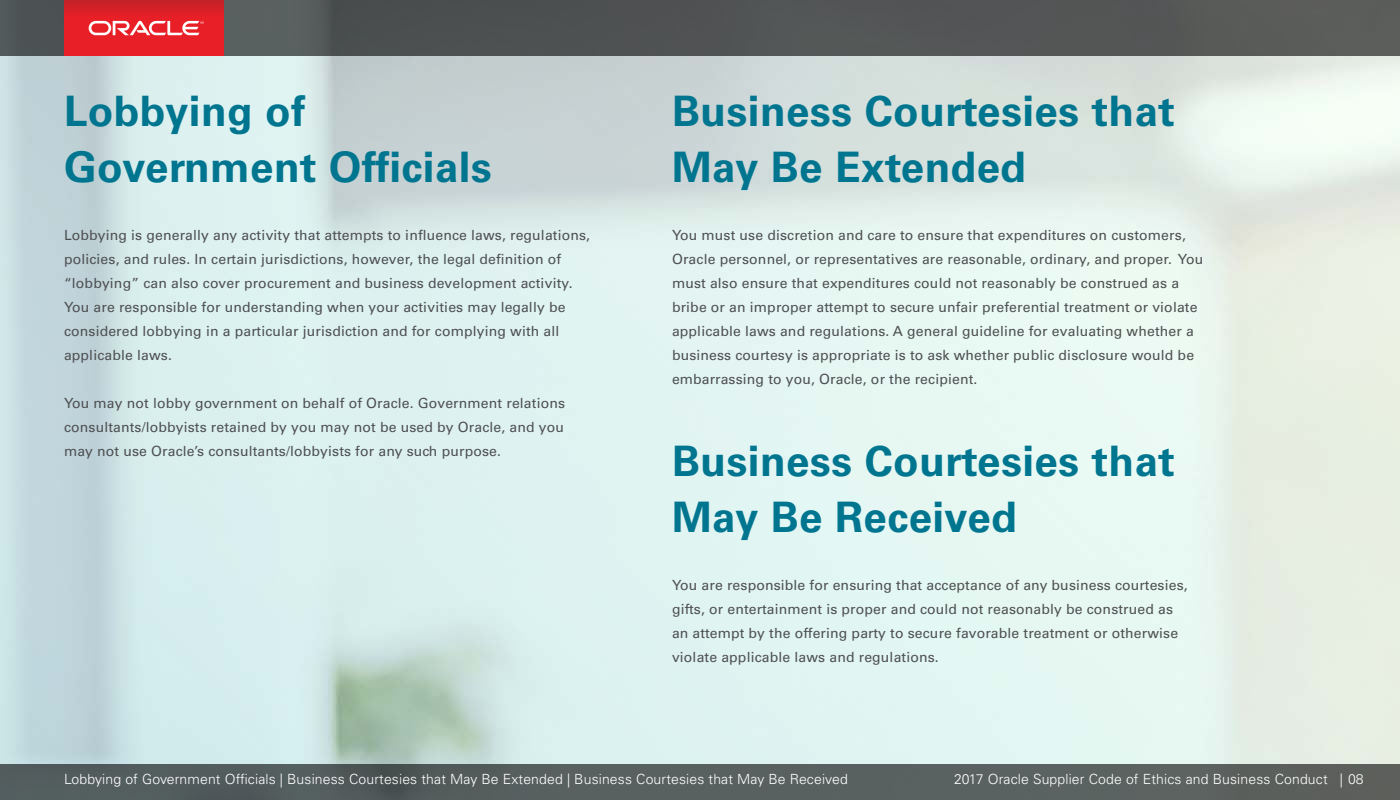
<style>
.page{position:relative;width:1400px;height:800px;background:#fff}
.page>*{position:absolute;margin:0;border:0;box-sizing:border-box;transform-origin:0 0}
.t1{font:700 42px/56px "Univers LT Std";letter-spacing:.01em;color:#00758f}
.t2{font:14px/24px "Univers LT Std";letter-spacing:.01em;color:#4e5052}
.t3{font:300 14px "Univers LT Std";letter-spacing:.01em;color:#fff}
</style>
<div class="page">
<div style="left:0;top:764px;width:1400px;height:36px;background:#58605f"></div>
<div style="left:0;top:0;width:1400px;height:56px;background:#535556"></div>
<svg style="left:64px;top:0;width:160px;height:56px;background:#e02027"></svg>
<svg style="left:89px;top:21px;width:115px;height:14px;background:#f1787d"></svg>
<h1 class="t1" style="left:64px;top:84px;width:429px">Lobbying of<br>Government Officials</h1>
<p class="t2" style="left:64px;top:223px;width:528px">Lobbying is generally any activity that attempts to influence laws, regulations, policies, and rules. In certain jurisdictions, however, the legal definition of “lobbying” can also cover procurement and business development activity.<br>You are responsible for understanding when your activities may legally be considered lobbying in a particular jurisdiction and for complying with all applicable laws.</p>
<p class="t2" style="left:64px;top:391px;width:503px;text-align:justify">You may not lobby government on behalf of Oracle. Government relations consultants/lobbyists retained by you may not be used by Oracle, and you may not use Oracle’s consultants/lobbyists for any such purpose.</p>
<h1 class="t1" style="left:672px;top:84px;width:504px">Business Courtesies that<br>May Be Extended</h1>
<p class="t2" style="left:672px;top:223px;width:533px">You must use discretion and care to ensure that expenditures on customers, Oracle personnel, or representatives are reasonable, ordinary, and proper. You must also ensure that expenditures could not reasonably be construed as a bribe or an improper attempt to secure unfair preferential treatment or violate applicable laws and regulations. A general guideline for evaluating whether a business courtesy is appropriate is to ask whether public disclosure would be embarrassing to you, Oracle, or the recipient.</p>
<h1 class="t1" style="left:672px;top:434px;width:504px">Business Courtesies that<br>May Be Received</h1>
<p class="t2" style="left:672px;top:573px;width:517px">You are responsible for ensuring that acceptance of any business courtesies, gifts, or entertainment is proper and could not reasonably be construed as an attempt by the offering party to secure favorable treatment or otherwise violate applicable laws and regulations.</p>
<p class="t3" style="left:64px;top:771px;width:785px">Lobbying of Government Officials | Business Courtesies that May Be Extended | Business Courtesies that May Be Received</p>
<p class="t3" style="left:954px;top:771px;width:411px">2017 Oracle Supplier Code of Ethics and Business Conduct | 08</p>
</div>
